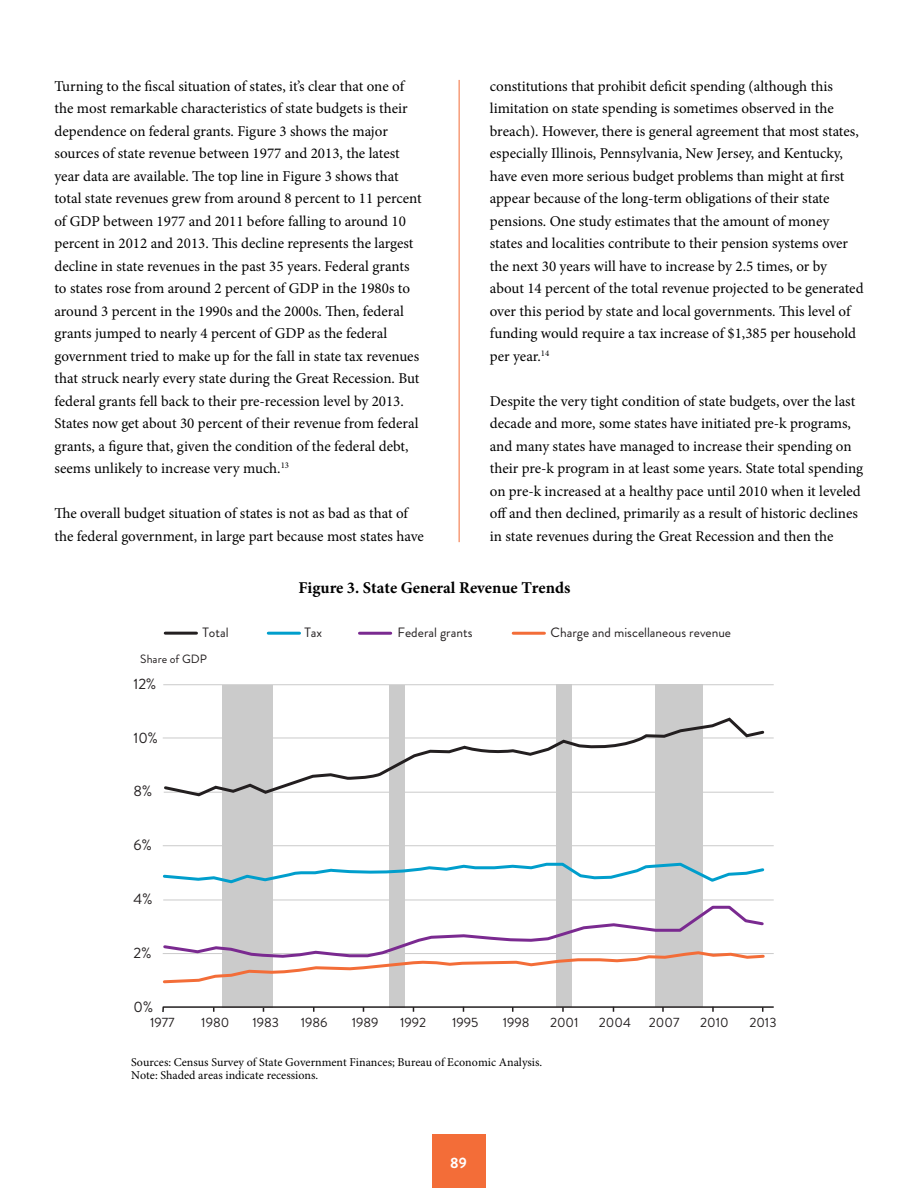
<style>
.page{position:relative;width:918px;height:1188px;background:#fff}
.page>*{position:absolute;margin:0;border:0;box-sizing:border-box;transform-origin:0 0}
.t1{font:700 16.5px "Minion Pro";color:#000}
.t2{font:15px/22.5px "Minion Pro";color:#000}
.t3{font:15px "Brandon Grotesque";color:#231f20}
.t4{font:700 15px "Brandon Grotesque";color:#fff}
.t5{font:13.5px "Brandon Grotesque";color:#231f20}
.t6{font:12px/13.5px "Minion Pro";color:#000}
.t7{font:12px "Brandon Grotesque";color:#231f20}
</style>
<div class="page">
<div style="left:432px;top:1134px;width:54px;height:54px;background:#f36d38"></div>
<hr style="left:459px;top:80px;width:1px;height:462px;background:#f36d38">
<hr style="left:163px;top:684px;width:611px;height:1px;background:#cbcbcb">
<hr style="left:163px;top:738px;width:611px;height:1px;background:#cbcbcb">
<hr style="left:164px;top:792px;width:610px;height:1px;background:#cbcbcb">
<hr style="left:163px;top:845px;width:611px;height:1px;background:#cbcbcb">
<hr style="left:163px;top:900px;width:611px;height:1px;background:#cbcbcb">
<hr style="left:163px;top:953px;width:611px;height:1px;background:#cbcbcb">
<hr style="left:165px;top:632px;width:31px;height:3px;background:#231f20">
<hr style="left:268px;top:632px;width:32px;height:3px;background:#009ecc">
<hr style="left:359px;top:632px;width:32px;height:3px;background:#7a2a90">
<hr style="left:513px;top:632px;width:31px;height:3px;background:#f36d38">
<div style="left:222px;top:685px;width:50px;height:323px;background:#cbcbcb"></div>
<div style="left:389px;top:685px;width:15px;height:323px;background:#cbcbcb"></div>
<div style="left:556px;top:685px;width:16px;height:322px;background:#cbcbcb"></div>
<div style="left:655px;top:685px;width:48px;height:322px;background:#cbcbcb"></div>
<svg style="left:162px;top:1006px;width:612px;height:6px"></svg>
<svg style="left:163px;top:716px;width:603px;height:82px"></svg>
<svg style="left:162px;top:861px;width:603px;height:24px"></svg>
<svg style="left:162px;top:904px;width:603px;height:81px"></svg>
<p class="t2" style="left:55px;top:75px;width:369px">Turning to the fiscal situation of states, it’s clear that one of the most remarkable characteristics of state budgets is their dependence on federal grants. Figure 3 shows the major sources of state revenue between 1977 and 2013, the latest year data are available. The top line in Figure 3 shows that total state revenues grew from around 8 percent to 11 percent of GDP between 1977 and 2011 before falling to around 10 percent in 2012 and 2013. This decline represents the largest decline in state revenues in the past 35 years. Federal grants to states rose from around 2 percent of GDP in the 1980s to around 3 percent in the 1990s and the 2000s. Then, federal grants jumped to nearly 4 percent of GDP as the federal government tried to make up for the fall in state tax revenues that struck nearly every state during the Great Recession. But federal grants fell back to their pre-recession level by 2013.<br>States now get about 30 percent of their revenue from federal grants, a figure that, given the condition of the federal debt, seems unlikely to increase very much.<sup>13</sup></p>
<p class="t2" style="left:55px;top:502px;width:371px">The overall budget situation of states is not as bad as that of the federal government, in large part because most states have</p>
<p class="t2" style="left:490px;top:75px;width:375px">constitutions that prohibit deficit spending (although this limitation on state spending is sometimes observed in the breach). However, there is general agreement that most states, especially Illinois, Pennsylvania, New Jersey, and Kentucky, have even more serious budget problems than might at first appear because of the long-term obligations of their state pensions. One study estimates that the amount of money states and localities contribute to their pension systems over the next 30 years will have to increase by 2.5 times, or by about 14 percent of the total revenue projected to be generated over this period by state and local governments. This level of funding would require a tax increase of $1,385 per household per year.<sup>14</sup></p>
<p class="t2" style="left:490px;top:390px;width:375px">Despite the very tight condition of state budgets, over the last decade and more, some states have initiated pre-k programs, and many states have managed to increase their spending on their pre-k program in at least some years. State total spending on pre-k increased at a healthy pace until 2010 when it leveled off and then declined, primarily as a result of historic declines in state revenues during the Great Recession and then the</p>
<p class="t1" style="left:298px;top:576px;width:274px">Figure 3. State General Revenue Trends</p>
<p class="t5" style="left:203px;top:623px;width:28px">Total</p>
<p class="t5" style="left:304px;top:623px;width:19px">Tax</p>
<p class="t5" style="left:397px;top:623px;width:77px">Federal grants</p>
<p class="t5" style="left:550px;top:623px;width:182px">Charge and miscellaneous revenue</p>
<p class="t7" style="left:140px;top:651px;width:68px">Share of GDP</p>
<p class="t3" style="left:134px;top:674px;width:24px">12%</p>
<p class="t3" style="left:134px;top:728px;width:26px">10%</p>
<p class="t3" style="left:134px;top:780px;width:20px">8%</p>
<p class="t3" style="left:134px;top:834px;width:20px">6%</p>
<p class="t3" style="left:134px;top:888px;width:20px">4%</p>
<p class="t3" style="left:134px;top:942px;width:19px">2%</p>
<p class="t3" style="left:134px;top:996px;width:21px">0%</p>
<p class="t5" style="left:150px;top:1013px;width:26px">1977</p>
<p class="t5" style="left:201px;top:1013px;width:29px">1980</p>
<p class="t5" style="left:252px;top:1013px;width:28px">1983</p>
<p class="t5" style="left:301px;top:1013px;width:28px">1986</p>
<p class="t5" style="left:352px;top:1013px;width:28px">1989</p>
<p class="t5" style="left:400px;top:1013px;width:28px">1992</p>
<p class="t5" style="left:452px;top:1013px;width:28px">1995</p>
<p class="t5" style="left:503px;top:1013px;width:28px">1998</p>
<p class="t5" style="left:550px;top:1013px;width:30px">2001</p>
<p class="t5" style="left:599px;top:1013px;width:33px">2004</p>
<p class="t5" style="left:649px;top:1013px;width:32px">2007</p>
<p class="t5" style="left:700px;top:1013px;width:30px">2010</p>
<p class="t5" style="left:749px;top:1013px;width:29px">2013</p>
<p class="t6" style="left:131px;top:1055px;width:413px">Sources: Census Survey of State Government Finances; Bureau of Economic Analysis.<br>Note: Shaded areas indicate recessions.</p>
<p class="t4" style="left:450px;top:1153px;width:18px">89</p>
</div>
